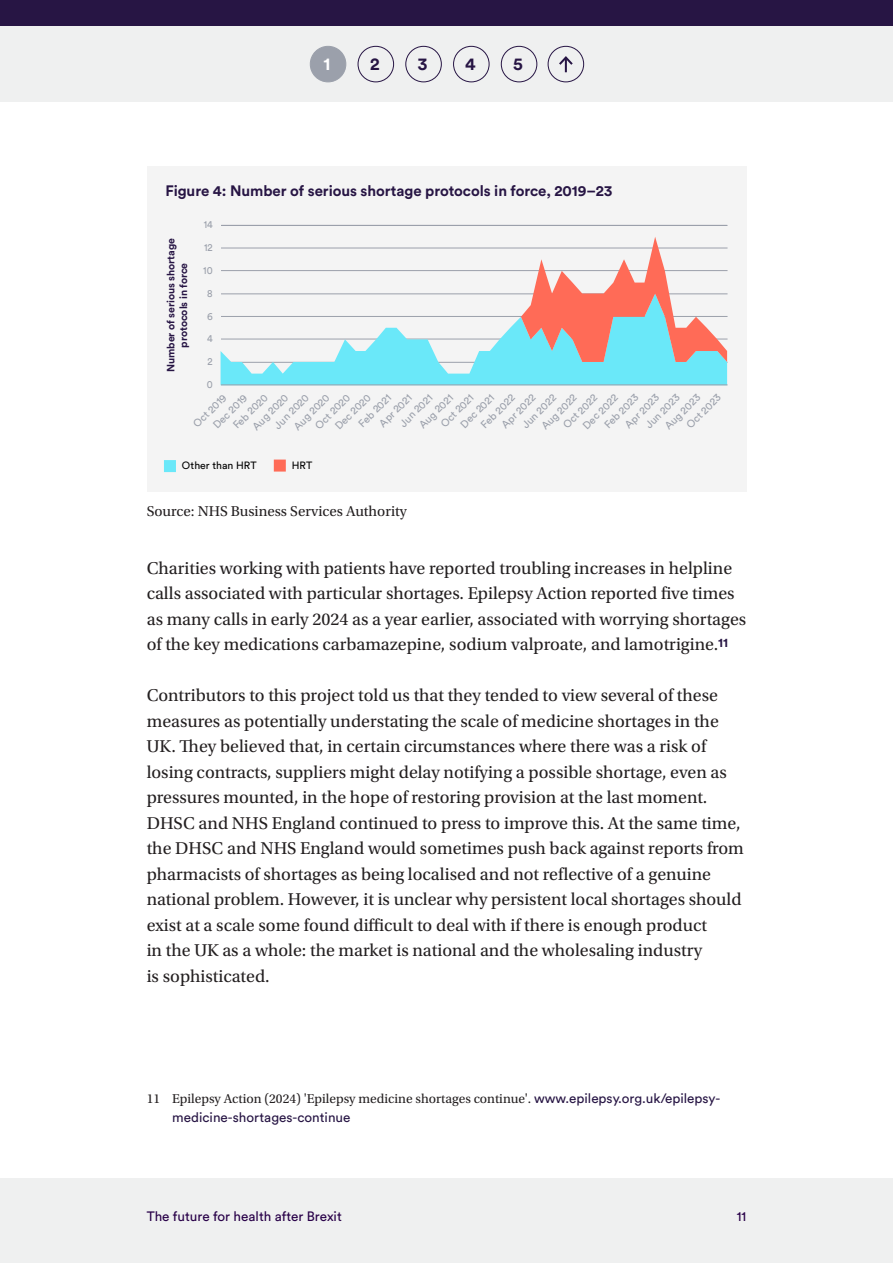
<style>
.page{position:relative;width:893px;height:1263px;background:#fff}
.page>*{position:absolute;margin:0;border:0;box-sizing:border-box;transform-origin:0 0}
.Body_text{font:18px/25.5px "Utopia Std";color:#231f20}
.t1{font:700 17.55px "Circular Pro";color:#271544}
.t2{font:700 17.55px "Circular Pro";color:#fff}
.t3{font:700 15px "Circular Pro";letter-spacing:-.005em;color:#271544}
.Source_Note{font:15px "Utopia Std";color:#231f20}
.Footnotes{font:13.5px/19.5px "Utopia Std";color:#231f20}
.t4{font:13.5px "Circular Pro";color:#280048}
.t5{font:10.5px "Circular Pro";color:#9ba0ab}
.t6{font:700 10.5px/12.6px "Circular Pro";letter-spacing:-.005em;color:#271544;text-align:center}
.t7{font:10.5px "Circular Pro";color:#000}
.t8{font:10.5px/22.8px "Circular Pro";color:#9ba0ab;text-align:center;scale:.93 1}
.s1{font-family:"Circular Pro";color:#271544}
</style>
<div class="page">
<div style="left:0;top:0;width:893px;height:26px;background:#271544"></div>
<div style="left:0;top:26px;width:893px;height:76px;background:#eff0f0"></div>
<div style="left:0;top:1179px;width:893px;height:84px;background:#eff0f0"></div>
<div style="left:310px;top:46px;width:36px;height:36px;background:#9ba0ab;border-radius:50%"></div>
<div style="left:310px;top:46px;width:36px;height:36px;border:1px solid #9ba0ab;border-radius:50%"></div>
<div style="left:548px;top:46px;width:36px;height:36px;border:1px solid #271544;border-radius:50%"></div>
<svg style="left:559px;top:56px;width:14px;height:16px"></svg>
<div style="left:358px;top:46px;width:36px;height:36px;border:1px solid #271544;border-radius:50%"></div>
<div style="left:405px;top:46px;width:37px;height:36px;border:1px solid #271544;border-radius:50%"></div>
<div style="left:453px;top:46px;width:36px;height:36px;border:1px solid #271544;border-radius:50%"></div>
<div style="left:501px;top:46px;width:36px;height:36px;border:1px solid #271544;border-radius:50%"></div>
<div style="left:147px;top:166px;width:599px;height:325px;background:#f4f4f4"></div>
<div style="left:165px;top:462px;width:9px;height:9px;background:#6ae8f9"></div>
<div style="left:164px;top:460px;width:12px;height:12px;border:3px solid #6ae8f9"></div>
<div style="left:275px;top:461px;width:9px;height:9px;background:#ff6b57"></div>
<div style="left:274px;top:460px;width:12px;height:12px;border:3px solid #ff6b57"></div>
<div style="left:221px;top:374px;width:506px;height:10px;background:#6ae8f9"></div>
<svg style="left:221px;top:237px;width:506px;height:137px"></svg>
<hr style="left:221px;top:384px;width:506px;height:1px;background:#9ba0ab">
<hr style="left:221px;top:225px;width:506px;height:1px;background:#9ba0ab">
<p class="t2" style="left:324px;top:52px;width:8px">1</p>
<p class="t1" style="left:370px;top:52px;width:11px">2</p>
<p class="t1" style="left:418px;top:52px;width:11px">3</p>
<p class="t1" style="left:465px;top:52px;width:12px">4</p>
<p class="t1" style="left:513px;top:52px;width:11px">5</p>
<p class="t3" style="left:165px;top:180px;width:448px">Figure 4: Number of serious shortage protocols in force, 2019–23</p>
<p class="t8" style="left:203px;top:213px;width:12px">14<br>12<br>10<br>8<br>6<br>4<br>2<br>0</p>
<p class="t6" style="left:164px;top:372px;width:136px;rotate:-90deg">Number of serious shortage protocols in force</p>
<p class="t5" style="left:580px;top:422px;width:46px;rotate:-45deg">Dec 2022</p>
<p class="t5" style="left:478px;top:421px;width:45px;rotate:-45deg">Feb 2022</p>
<p class="t5" style="left:498px;top:421px;width:45px;rotate:-45deg">Apr 2022</p>
<p class="t5" style="left:519px;top:421px;width:45px;rotate:-45deg">Jun 2022</p>
<p class="t5" style="left:538px;top:422px;width:46px;rotate:-45deg">Aug 2022</p>
<p class="t5" style="left:560px;top:421px;width:45px;rotate:-45deg">Oct 2022</p>
<p class="t5" style="left:210px;top:421px;width:45px;rotate:-45deg">Dec 2019</p>
<p class="t5" style="left:230px;top:422px;width:45px;rotate:-45deg">Feb 2020</p>
<p class="t5" style="left:249px;top:423px;width:47px;rotate:-45deg">Aug 2020</p>
<p class="t5" style="left:271px;top:422px;width:46px;rotate:-45deg">Jun 2020</p>
<p class="t5" style="left:290px;top:423px;width:47px;rotate:-45deg">Aug 2020</p>
<p class="t5" style="left:312px;top:422px;width:46px;rotate:-45deg">Oct 2020</p>
<p class="t5" style="left:332px;top:423px;width:47px;rotate:-45deg">Dec 2020</p>
<p class="t5" style="left:190px;top:420px;width:44px;rotate:-45deg">Oct 2019</p>
<p class="t5" style="left:601px;top:421px;width:45px;rotate:-45deg">Feb 2023</p>
<p class="t5" style="left:622px;top:421px;width:45px;rotate:-45deg">Apr 2023</p>
<p class="t5" style="left:642px;top:421px;width:45px;rotate:-45deg">Jun 2023</p>
<p class="t5" style="left:662px;top:423px;width:47px;rotate:-45deg">Aug 2023</p>
<p class="t5" style="left:683px;top:422px;width:45px;rotate:-45deg">Oct 2023</p>
<p class="t5" style="left:355px;top:420px;width:43px;rotate:-45deg">Feb 2021</p>
<p class="t5" style="left:376px;top:420px;width:43px;rotate:-45deg">Apr 2021</p>
<p class="t5" style="left:457px;top:421px;width:44px;rotate:-45deg">Dec 2021</p>
<p class="t5" style="left:437px;top:420px;width:43px;rotate:-45deg">Oct 2021</p>
<p class="t5" style="left:396px;top:420px;width:43px;rotate:-45deg">Jun 2021</p>
<p class="t5" style="left:416px;top:421px;width:45px;rotate:-45deg">Aug 2021</p>
<p class="t7" style="left:182px;top:459px;width:76px">Other than HRT</p>
<p class="t7" style="left:292px;top:459px;width:22px">HRT</p>
<p class="Source_Note" style="left:147px;top:503px;width:262px">Source: NHS Business Services Authority</p>
<p class="Body_text" style="left:147px;top:555px;width:601px">Charities working with patients have reported troubling increases in helpline calls associated with particular shortages. Epilepsy Action reported five times as many calls in early 2024 as a year earlier, associated with worrying shortages of the key medications carbamazepine, sodium valproate, and lamotrigine.<sup>11</sup></p>
<p class="Body_text" style="left:147px;top:683px;width:599px">Contributors to this project told us that they tended to view several of these measures as potentially understating the scale of medicine shortages in the UK. They believed that, in certain circumstances where there was a risk of losing contracts, suppliers might delay notifying a possible shortage, even as pressures mounted, in the hope of restoring provision at the last moment.<br>DHSC and NHS England continued to press to improve this. At the same time, the DHSC and NHS England would sometimes push back against reports from pharmacists of shortages as being localised and not reflective of a genuine national problem. However, it is unclear why persistent local shortages should exist at a scale some found difficult to deal with if there is enough product<br>in the UK as a whole: the market is national and the wholesaling industry<br>is sophisticated.</p>
<p class="Footnotes" style="left:172px;top:1089px;width:550px;text-indent:-26px">11 Epilepsy Action (2024) 'Epilepsy medicine shortages continue'. <span class="s1">www.epilepsy.org.uk/epilepsy&shy;medicine-shortages-continue</span></p>
<p class="t4" style="left:147px;top:1207px;width:197px">The future for health after Brexit</p>
<p class="t4" style="left:737px;top:1207px;width:11px">11</p>
</div>
